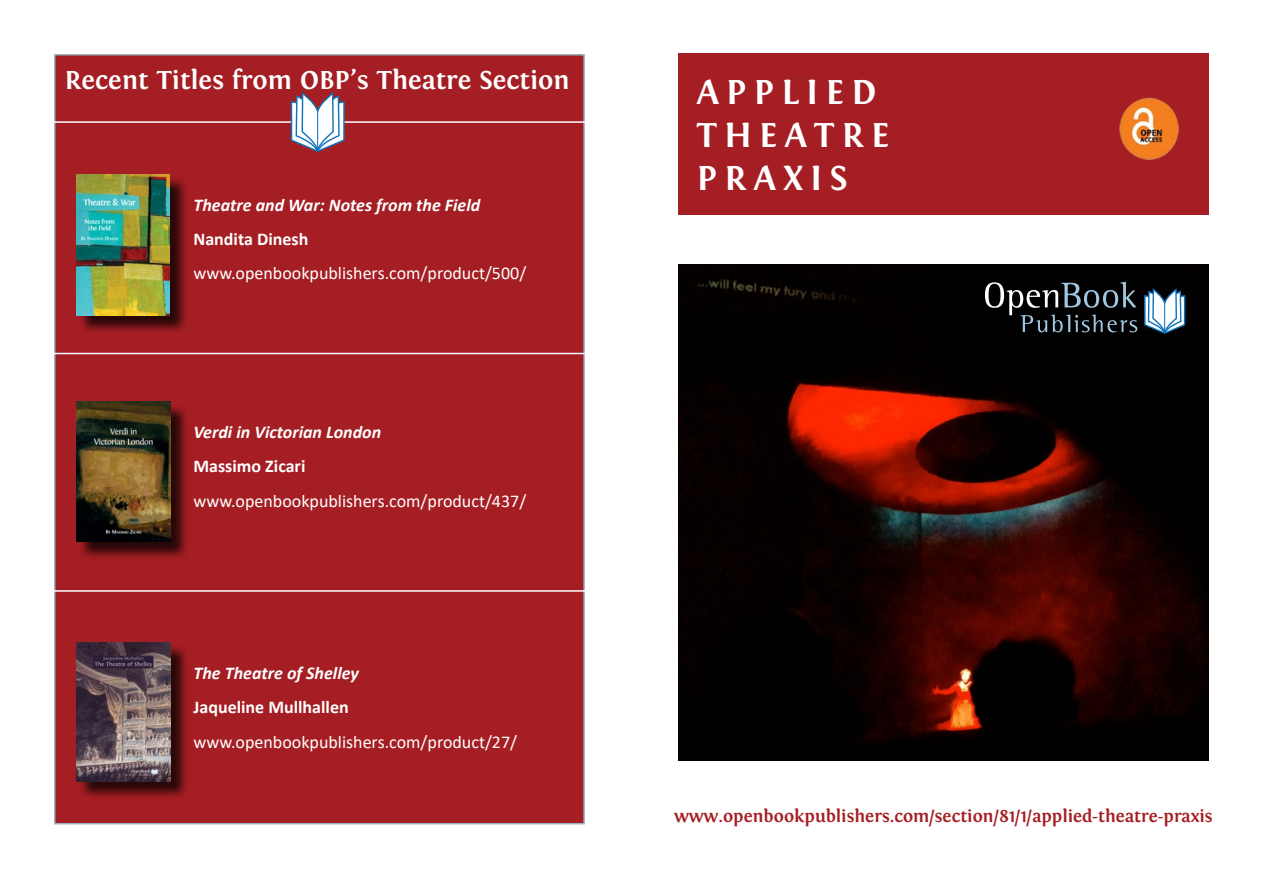
<style>
.page{position:relative;width:1263px;height:893px;background:#fff}
.page>*{position:absolute;margin:0;border:0;box-sizing:border-box;transform-origin:0 0}
.t1{font:700 36px "Fontin";letter-spacing:.2em;color:#fff}
.t2{font:700 27px "Fontin";color:#fff}
.t3{font:18px "Calibri";color:#fff}
.t4{font:italic 700 18px "Calibri";color:#fff}
.t5{font:700 18px "Fontin";color:#a51e23}
.t6{font:700 18px "Calibri";color:#fff}
</style>
<div class="page">
<img style="left:679px;top:264px;width:530px;height:496px">
<div style="left:678px;top:53px;width:530px;height:162px;background:#a51e23"></div>
<svg style="left:985px;top:282px;width:152px;height:50px;background:#282c30"></svg>
<svg style="left:1143px;top:288px;width:43px;height:53px"></svg>
<div style="left:54px;top:54px;width:531px;height:770px;background:#a51e23;border:2px solid #9bb0c1"></div>
<div style="left:78px;top:403px;width:112px;height:157px;background:#000;opacity:.75"></div>
<img style="left:76px;top:402px;width:95px;height:139px">
<div style="left:78px;top:644px;width:112px;height:156px;background:#000;opacity:.75"></div>
<img style="left:76px;top:642px;width:95px;height:139px">
<div style="left:78px;top:176px;width:111px;height:158px;background:#000;opacity:.75"></div>
<img style="left:76px;top:174px;width:94px;height:142px">
<hr style="left:54px;top:121px;width:536px;height:2px;background:#fff">
<hr style="left:49px;top:353px;width:536px;height:1px;background:#fff">
<hr style="left:49px;top:590px;width:537px;height:2px;background:#fff">
<img style="left:1119px;top:97px;width:60px;height:63px">
<svg style="left:290px;top:92px;width:56px;height:60px"></svg>
<hr style="left:317px;top:111px;width:1px;height:39px;background:#0f73ba">
<p class="t2" style="left:65px;top:65px;width:506px">Recent Titles from OBP’s Theatre Section</p>
<p class="t4" style="left:193px;top:192px;width:288px">Theatre and War: Notes from the Field</p>
<p class="t6" style="left:193px;top:226px;width:116px">Nandita Dinesh</p>
<p class="t3" style="left:193px;top:261px;width:334px">www.openbookpublishers.com/product/500/</p>
<p class="t4" style="left:193px;top:419px;width:189px">Verdi in Victorian London</p>
<p class="t6" style="left:193px;top:453px;width:113px">Massimo Zicari</p>
<p class="t3" style="left:193px;top:488px;width:334px">www.openbookpublishers.com/product/437/</p>
<p class="t4" style="left:193px;top:660px;width:167px">The Theatre of Shelley</p>
<p class="t6" style="left:193px;top:694px;width:157px">Jaqueline Mullhallen</p>
<p class="t3" style="left:193px;top:729px;width:325px">www.openbookpublishers.com/product/27/</p>
<p class="t1" style="left:697px;top:72px;width:181px">APPLIED</p>
<p class="t1" style="left:697px;top:115px;width:194px">THEATRE</p>
<p class="t1" style="left:697px;top:158px;width:152px">PRAXIS</p>
<p class="t5" style="left:674px;top:806px;width:540px">www.openbookpublishers.com/section/81/1/applied-theatre-praxis</p>
</div>
